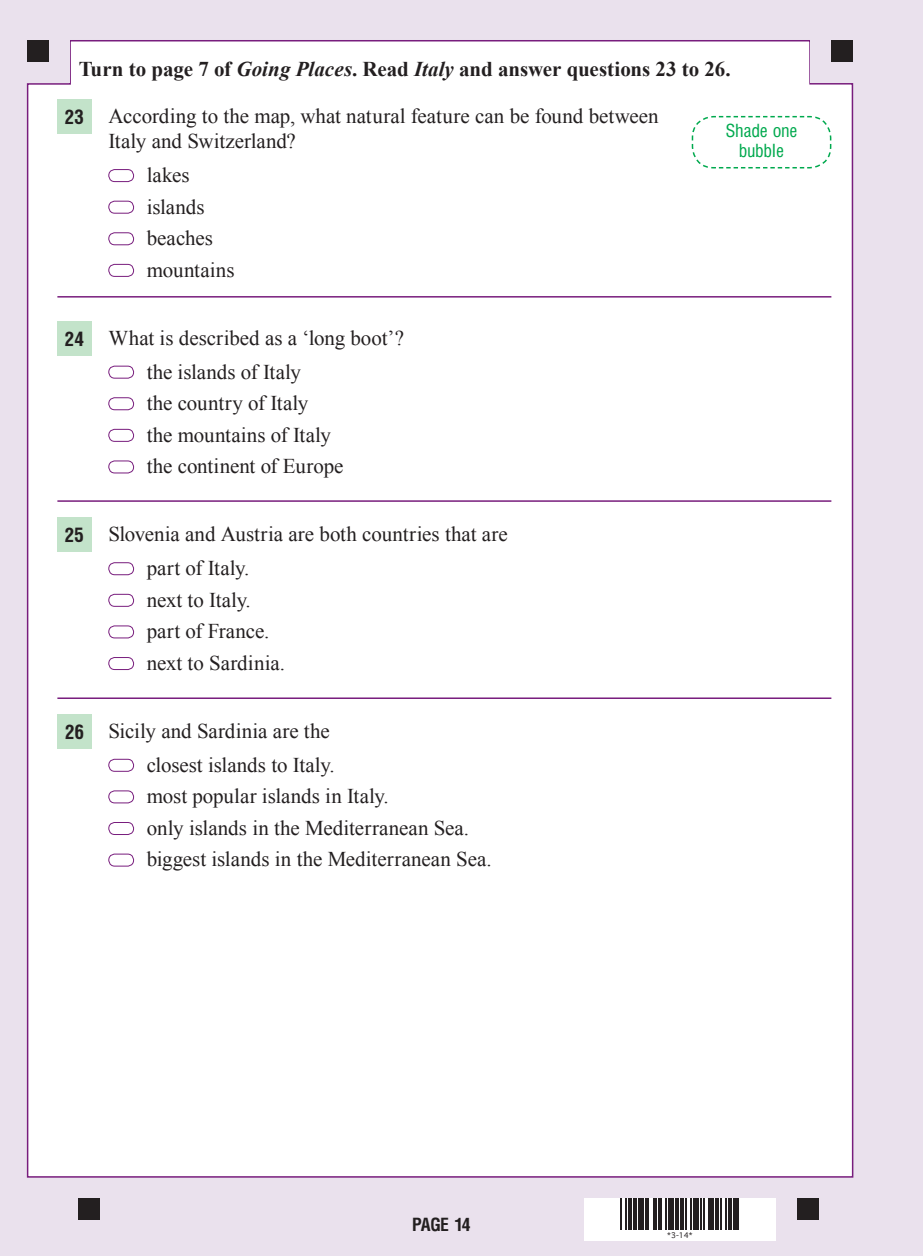
<style>
.page{position:relative;width:923px;height:1256px;background:#fff}
.page>*{position:absolute;margin:0;border:0;box-sizing:border-box;transform-origin:0 0}
.t1{font:21px/31.7px "Times New Roman";color:#231f20}
.t2{font:700 21px "Times New Roman";letter-spacing:-.005em;color:#231f20}
.t3{font:16.5px/19.8px "Hallmarke Cond";color:#00a94e;text-align:center}
.t4{font:700 16.5px "Hallmarke Cond";letter-spacing:-.015em;color:#231f20}
.t5{font:7.5px "Geneva";color:#231f20}
.s1{font-style:italic}
.s2{font-family:"Hallmarke Cond";font-weight:700;font-size:18px}
</style>
<div class="page">
<div style="left:0;top:0;width:923px;height:1255px;background:#eae1ed"></div>
<div style="left:26px;top:40px;width:828px;height:1137px;background:#fff"></div>
<div style="left:6px;top:20px;width:64px;height:63px;background:#eae1ed"></div>
<div style="left:28px;top:41px;width:21px;height:21px;background:#231f20"></div>
<div style="left:810px;top:19px;width:64px;height:64px;background:#eae1ed"></div>
<div style="left:831px;top:41px;width:22px;height:21px;background:#231f20"></div>
<div style="left:79px;top:1197px;width:21px;height:22px;background:#231f20"></div>
<div style="left:797px;top:1197px;width:21px;height:22px;background:#231f20"></div>
<div style="left:57px;top:99px;width:34px;height:34px;background:#c3e3ca"></div>
<div style="left:109px;top:169px;width:25px;height:12px;background:#fff;border-radius:6px"></div>
<div style="left:108px;top:169px;width:26px;height:13px;border:1px solid #781d7d;border-radius:6px"></div>
<div style="left:109px;top:201px;width:25px;height:12px;background:#fff;border-radius:6px"></div>
<div style="left:108px;top:201px;width:26px;height:12px;border:1px solid #781d7d;border-radius:6px"></div>
<div style="left:109px;top:233px;width:25px;height:12px;background:#fff;border-radius:6px"></div>
<div style="left:108px;top:232px;width:26px;height:13px;border:1px solid #781d7d;border-radius:6px"></div>
<div style="left:109px;top:264px;width:25px;height:12px;background:#fff;border-radius:6px"></div>
<div style="left:108px;top:264px;width:26px;height:13px;border:1px solid #781d7d;border-radius:6px"></div>
<div style="left:57px;top:321px;width:34px;height:34px;background:#c3e3ca"></div>
<div style="left:109px;top:366px;width:25px;height:12px;background:#fff;border-radius:6px"></div>
<div style="left:108px;top:365px;width:26px;height:13px;border:1px solid #781d7d;border-radius:6px"></div>
<div style="left:109px;top:397px;width:25px;height:12px;background:#fff;border-radius:6px"></div>
<div style="left:108px;top:397px;width:26px;height:13px;border:1px solid #781d7d;border-radius:6px"></div>
<div style="left:109px;top:429px;width:25px;height:12px;background:#fff;border-radius:6px"></div>
<div style="left:108px;top:429px;width:26px;height:12px;border:1px solid #781d7d;border-radius:6px"></div>
<div style="left:109px;top:461px;width:25px;height:12px;background:#fff;border-radius:6px"></div>
<div style="left:108px;top:460px;width:26px;height:13px;border:1px solid #781d7d;border-radius:6px"></div>
<div style="left:57px;top:517px;width:34px;height:34px;background:#c3e3ca"></div>
<div style="left:109px;top:562px;width:25px;height:12px;background:#fff;border-radius:6px"></div>
<div style="left:108px;top:562px;width:26px;height:13px;border:1px solid #781d7d;border-radius:6px"></div>
<div style="left:109px;top:594px;width:25px;height:12px;background:#fff;border-radius:6px"></div>
<div style="left:108px;top:593px;width:26px;height:13px;border:1px solid #781d7d;border-radius:6px"></div>
<div style="left:109px;top:625px;width:25px;height:12px;background:#fff;border-radius:6px"></div>
<div style="left:108px;top:625px;width:26px;height:13px;border:1px solid #781d7d;border-radius:6px"></div>
<div style="left:109px;top:657px;width:25px;height:12px;background:#fff;border-radius:6px"></div>
<div style="left:108px;top:657px;width:26px;height:12px;border:1px solid #781d7d;border-radius:6px"></div>
<div style="left:57px;top:714px;width:34px;height:34px;background:#c3e3ca"></div>
<div style="left:109px;top:759px;width:25px;height:12px;background:#fff;border-radius:6px"></div>
<div style="left:108px;top:758px;width:26px;height:13px;border:1px solid #781d7d;border-radius:6px"></div>
<div style="left:109px;top:790px;width:25px;height:12px;background:#fff;border-radius:6px"></div>
<div style="left:108px;top:790px;width:26px;height:13px;border:1px solid #781d7d;border-radius:6px"></div>
<div style="left:109px;top:822px;width:25px;height:12px;background:#fff;border-radius:6px"></div>
<div style="left:108px;top:821px;width:26px;height:13px;border:1px solid #781d7d;border-radius:6px"></div>
<div style="left:109px;top:853px;width:25px;height:12px;background:#fff;border-radius:6px"></div>
<div style="left:108px;top:853px;width:26px;height:13px;border:1px solid #781d7d;border-radius:6px"></div>
<svg style="left:691px;top:115px;width:141px;height:54px"></svg>
<hr style="left:57px;top:296px;width:774px;height:1px;background:#781d7d">
<hr style="left:57px;top:500px;width:774px;height:1px;background:#781d7d">
<hr style="left:57px;top:697px;width:774px;height:1px;background:#781d7d">
<div style="left:585px;top:1197px;width:191px;height:43px;background:#fff"></div>
<hr style="left:620px;top:1198px;width:2px;height:31px;background:#231f20">
<hr style="left:625px;top:1198px;width:2px;height:31px;background:#231f20">
<hr style="left:628px;top:1198px;width:4px;height:31px;background:#231f20">
<hr style="left:633px;top:1198px;width:4px;height:31px;background:#231f20">
<hr style="left:638px;top:1198px;width:1px;height:31px;background:#231f20">
<hr style="left:640px;top:1198px;width:4px;height:31px;background:#231f20">
<hr style="left:645px;top:1198px;width:4px;height:31px;background:#231f20">
<hr style="left:653px;top:1198px;width:1px;height:31px;background:#231f20">
<hr style="left:655px;top:1198px;width:2px;height:31px;background:#231f20">
<hr style="left:658px;top:1198px;width:1px;height:31px;background:#231f20">
<hr style="left:660px;top:1198px;width:2px;height:31px;background:#231f20">
<hr style="left:665px;top:1198px;width:2px;height:31px;background:#231f20">
<hr style="left:668px;top:1198px;width:1px;height:31px;background:#231f20">
<hr style="left:670px;top:1198px;width:4px;height:31px;background:#231f20">
<hr style="left:675px;top:1198px;width:4px;height:31px;background:#231f20">
<hr style="left:680px;top:1198px;width:4px;height:31px;background:#231f20">
<hr style="left:685px;top:1198px;width:2px;height:31px;background:#231f20">
<hr style="left:690px;top:1198px;width:2px;height:31px;background:#231f20">
<hr style="left:693px;top:1198px;width:1px;height:31px;background:#231f20">
<hr style="left:695px;top:1198px;width:4px;height:31px;background:#231f20">
<hr style="left:700px;top:1198px;width:2px;height:31px;background:#231f20">
<hr style="left:703px;top:1198px;width:1px;height:31px;background:#231f20">
<hr style="left:708px;top:1198px;width:3px;height:31px;background:#231f20">
<hr style="left:713px;top:1198px;width:1px;height:31px;background:#231f20">
<hr style="left:715px;top:1198px;width:4px;height:31px;background:#231f20">
<hr style="left:720px;top:1198px;width:1px;height:31px;background:#231f20">
<hr style="left:725px;top:1198px;width:1px;height:31px;background:#231f20">
<hr style="left:728px;top:1198px;width:3px;height:31px;background:#231f20">
<hr style="left:733px;top:1198px;width:3px;height:31px;background:#231f20">
<hr style="left:738px;top:1198px;width:1px;height:31px;background:#231f20">
<p class="t2" style="left:79px;top:57px;width:654px">Turn to page 7 of <span class="s1">Going Places</span>. Read <span class="s1">Italy</span> and answer questions 23 to 26.</p>
<p class="t1" style="left:108px;top:103px;width:552px;line-height:25.2px;text-indent:-44px"><span class="s2">23</span> According to the map, what natural feature can be found between<br>Italy and Switzerland?</p>
<p class="t1" style="left:147px;top:159px;width:89px">lakes islands beaches mountains</p>
<p class="t3" style="left:726px;top:122px;width:73px">Shade one bubble</p>
<p class="t1" style="left:147px;top:321px;width:259px;line-height:33.8px;text-indent:-82px"><span class="s2">24</span> What is described as a ‘long boot’? the islands of Italy</p>
<p class="t1" style="left:147px;top:387px;width:198px">the country of Italy<br>the mountains of Italy the continent of Europe</p>
<p class="t1" style="left:147px;top:517px;width:363px;line-height:33.8px;text-indent:-82px"><span class="s2">25</span> Slovenia and Austria are both countries that are part of Italy.</p>
<p class="t1" style="left:147px;top:583px;width:140px">next to Italy. part of France. next to Sardinia.</p>
<p class="t1" style="left:65px;top:713px;width:271px;line-height:33.8px;text-align:right"><span class="s2">26</span> Sicily and Sardinia are the closest islands to Italy.</p>
<p class="t1" style="left:147px;top:780px;width:346px">most popular islands in Italy.<br>only islands in the Mediterranean Sea. biggest islands in the Mediterranean Sea.</p>
<p class="t4" style="left:412px;top:1217px;width:60px">PAGE 14</p>
<p class="t5" style="left:667px;top:1230px;width:27px">*3-14*</p>
</div>
